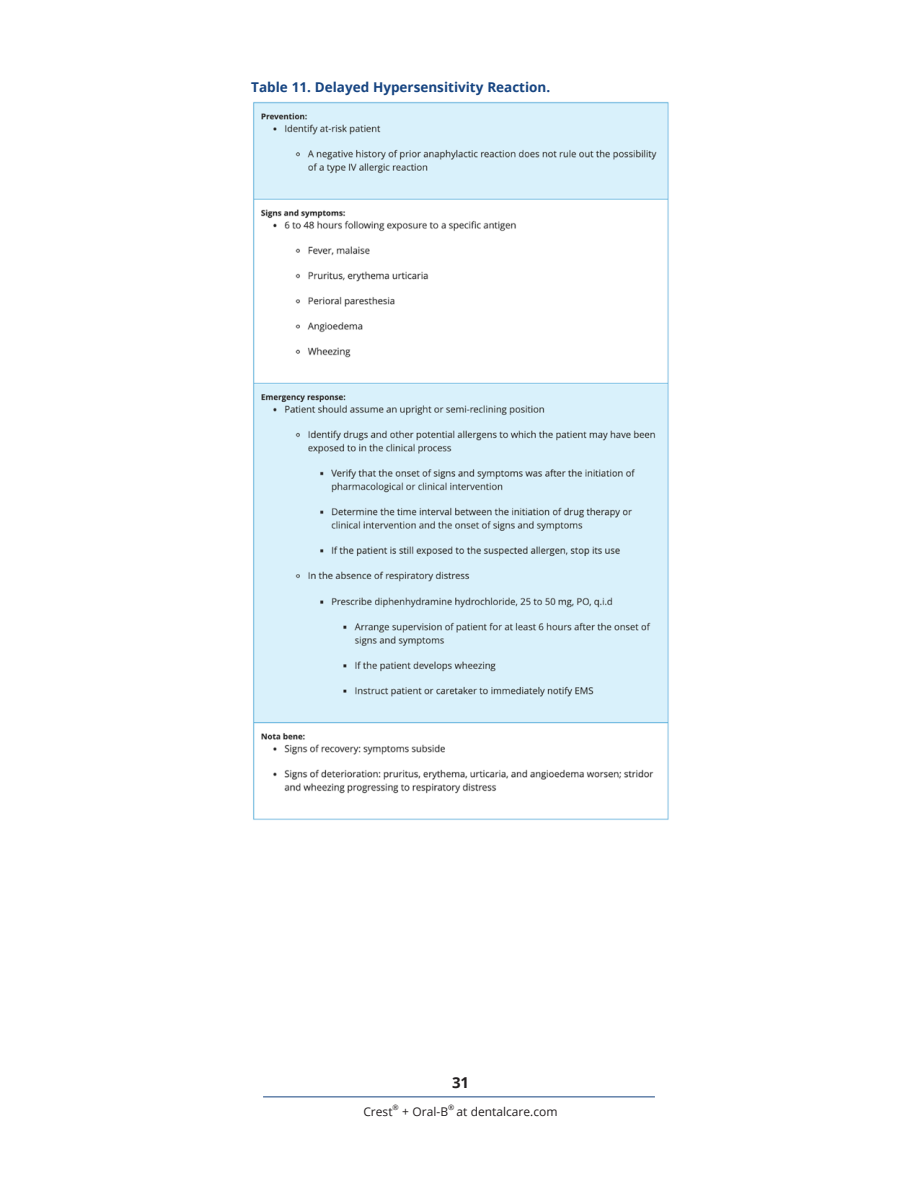
<style>
.page{position:relative;width:918px;height:1188px;background:#fff}
.page>*{position:absolute;margin:0;border:0;box-sizing:border-box;transform-origin:0 0}
.t1{font:700 15px "Open Sans";color:#231f20}
.Figure{font:700 13.5px "Open Sans";color:#164481}
.t2{font:12px "Open Sans";color:#231f20}
.t3{font:7.5px "Open Sans";color:#231f20}
</style>
<div class="page">
<hr style="left:263px;top:1096px;width:392px;height:1px;background:#164481">
<img style="left:253px;top:101px;width:416px;height:719px">
<p class="Figure" style="left:251px;top:77px;width:301px">Table 11. Delayed Hypersensitivity Reaction.</p>
<p class="t1" style="left:452px;top:1072px;width:19px">31</p>
<p class="t2" style="left:363px;top:1103px;width:31px">Crest</p>
<p class="t3" style="left:393px;top:1102px;width:8px">®</p>
<p class="t2" style="left:402px;top:1103px;width:47px">+ Oral-B</p>
<p class="t3" style="left:448px;top:1102px;width:8px">®</p>
<p class="t2" style="left:457px;top:1103px;width:103px">at dentalcare.com</p>
</div>
